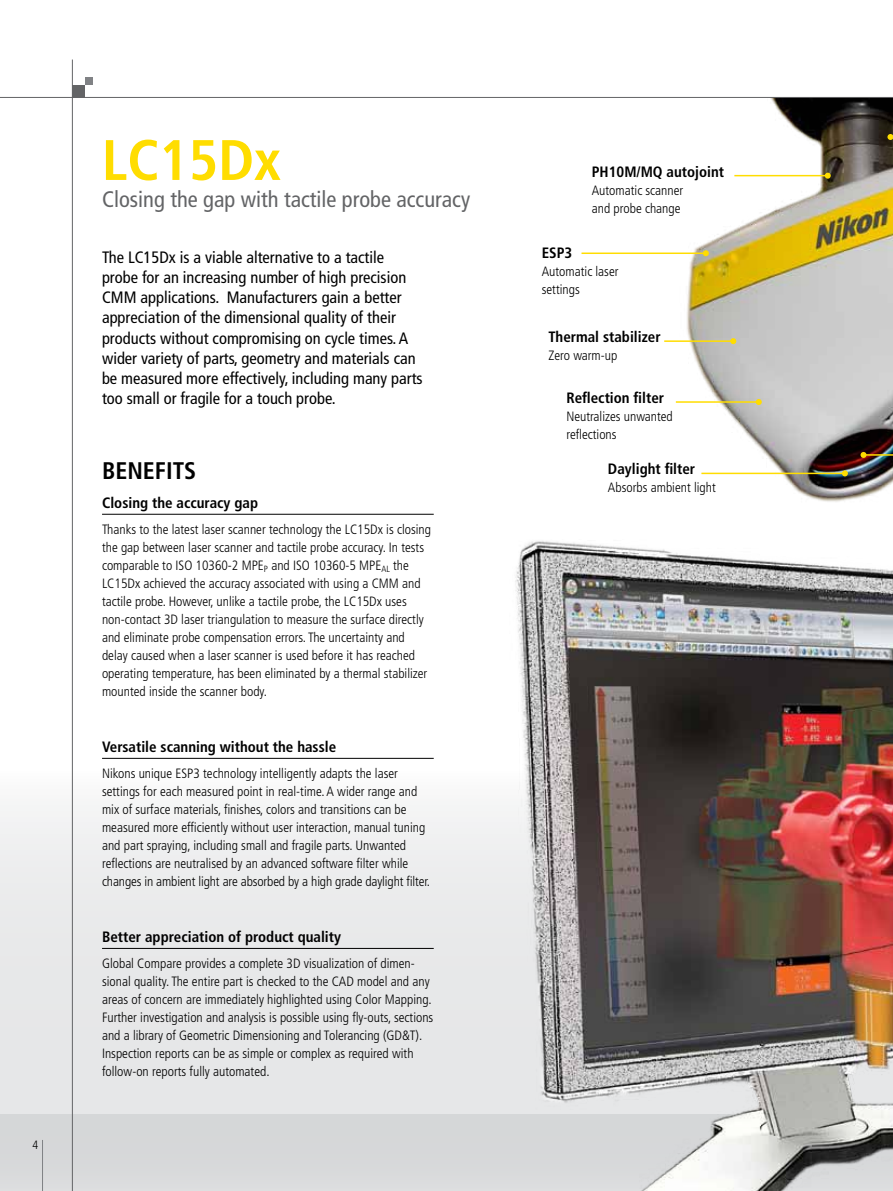
<style>
.page{position:relative;width:893px;height:1191px;background:#fff}
.page>*{position:absolute;margin:0;border:0;box-sizing:border-box;transform-origin:0 0}
.t1{font:700 condensed 57px "Frutiger LT Std";color:#fd0}
.t2{font:700 condensed 24px "Frutiger LT Std";color:#000}
.t3{font:condensed 22.5px "Frutiger LT Std";color:#636466}
.t4{font:condensed 16.5px/20.2px "Frutiger LT Std";color:#000}
.t5{font:700 condensed 15px "Frutiger LT Std";color:#000}
.t6{font:300 condensed 13.5px/18px "Frutiger LT Std";color:#000}
.t7{font:300 condensed 12px "Frutiger LT Std";color:#000}
</style>
<div class="page">
<div style="left:0;top:750px;width:893px;height:365px;background:linear-gradient(to bottom,#f8f8f8,#e1e2e3)"></div>
<div style="left:0;top:1114px;width:893px;height:77px;background:#d6d7d9"></div>
<img style="left:250px;top:513px;width:643px;height:678px">
<hr style="left:72px;top:60px;width:1px;height:1131px;background:#636466">
<div style="left:72px;top:85px;width:13px;height:13px;background:#636466"></div>
<div style="left:85px;top:78px;width:8px;height:7px;background:#808285"></div>
<hr style="left:102px;top:514px;width:332px;height:1px;background:#000">
<hr style="left:102px;top:758px;width:332px;height:1px;background:#000">
<hr style="left:102px;top:948px;width:332px;height:1px;background:#000">
<hr style="left:42px;top:1140px;width:1px;height:51px;background:#808285">
<img style="left:586px;top:98px;width:307px;height:434px">
<hr style="left:701px;top:472px;width:144px;height:2px;background:#fd0">
<svg style="left:842px;top:470px;width:6px;height:6px"></svg>
<hr style="left:664px;top:340px;width:69px;height:2px;background:#fd0">
<svg style="left:730px;top:338px;width:6px;height:6px"></svg>
<hr style="left:676px;top:401px;width:83px;height:2px;background:#fd0">
<svg style="left:756px;top:399px;width:6px;height:6px"></svg>
<hr style="left:581px;top:252px;width:125px;height:2px;background:#fd0">
<svg style="left:703px;top:250px;width:6px;height:6px"></svg>
<hr style="left:734px;top:175px;width:94px;height:1px;background:#fd0">
<svg style="left:825px;top:173px;width:6px;height:6px"></svg>
<svg style="left:887px;top:134px;width:6px;height:6px"></svg>
<hr style="left:863px;top:454px;width:30px;height:2px;background:#fd0">
<svg style="left:860px;top:452px;width:6px;height:6px"></svg>
<hr style="left:0;top:97px;width:893px;height:1px;background:#636466">
<p class="t7" style="left:33px;top:1138px;width:7px">4</p>
<h1 class="t1" style="left:102px;top:126px;width:180px">LC15Dx</h1>
<h3 class="t3" style="left:102px;top:186px;width:370px">Closing the gap with tactile probe accuracy</h3>
<p class="t4" style="left:102px;top:247px;width:322px">The LC15Dx is a viable alternative to a tactile probe for an increasing number of high precision CMM applications. Manufacturers gain a better appreciation of the dimensional quality of their products without compromising on cycle times. A wider variety of parts, geometry and materials can be measured more effectively, including many parts too small or fragile for a touch probe.</p>
<h2 class="t2" style="left:102px;top:457px;width:96px">BENEFITS</h2>
<p class="t5" style="left:102px;top:493px;width:158px">Closing the accuracy gap</p>
<p class="t6" style="left:102px;top:520px;width:330px">Thanks to the latest laser scanner technology the LC15Dx is closing the gap between laser scanner and tactile probe accuracy. I n tests comparable to ISO 10360-2 MPE <sub>P</sub> and ISO 10360-5 MPE<sub>AL</sub> the LC15Dx achieved the accuracy associated with using a CMM and tactile probe. However, unlike a tactile probe, the LC15Dx uses non-contact 3D laser triangulation to measure the surface directly and eliminate probe compensation errors. The uncertainty and delay caused when a laser scanner is used before it has reached operating temperature, has been eliminated by a thermal stabilizer mounted inside the scanner body.</p>
<p class="t5" style="left:102px;top:737px;width:236px">Versatile scanning without the hassle</p>
<p class="t6" style="left:102px;top:764px;width:330px">N ikons unique ESP3 technology intelligently adapts the laser settings for each measured point in real-time. A wider range and mix of surface materials, finishes, colors and transitions can be measured more efficiently without user interaction, manual tuning and part spraying, including small and fragile parts. Unwanted reflections are neutralised by an advanced software filter while changes in ambient light are absorbed by a high grade daylight filter.</p>
<p class="t5" style="left:102px;top:927px;width:240px">Better appreciation of product quality</p>
<p class="t6" style="left:102px;top:954px;width:333px">Global Compare provides a complete 3D visualization of dimen&shy;sional quality. The entire part is checked to the CAD model and any areas of concern are immediately highlighted using Color Mapping.<br>Further investigation and analysis is possible using fly-outs, sections and a library of Geometric Dimensioning and Tolerancing (GD&amp;T).<br>I nspection reports can be as simple or complex as required with follow-on reports fully automated.</p>
<p class="t5" style="left:592px;top:163px;width:134px">PH10M/MQ autojoint</p>
<p class="t6" style="left:592px;top:182px;width:93px">Automatic scanner and probe change</p>
<p class="t5" style="left:542px;top:244px;width:32px">ESP3</p>
<p class="t6" style="left:542px;top:262px;width:78px">Automatic laser settings</p>
<p class="t5" style="left:548px;top:328px;width:114px">Thermal stabilizer</p>
<p class="t6" style="left:548px;top:346px;width:71px">Zero warm-up</p>
<p class="t5" style="left:566px;top:389px;width:99px">Reflection filter</p>
<p class="t6" style="left:566px;top:407px;width:108px">N eutralizes unwanted reflections</p>
<p class="t5" style="left:608px;top:460px;width:89px">Daylight filter</p>
<p class="t6" style="left:608px;top:479px;width:109px">Absorbs ambient light</p>
</div>
